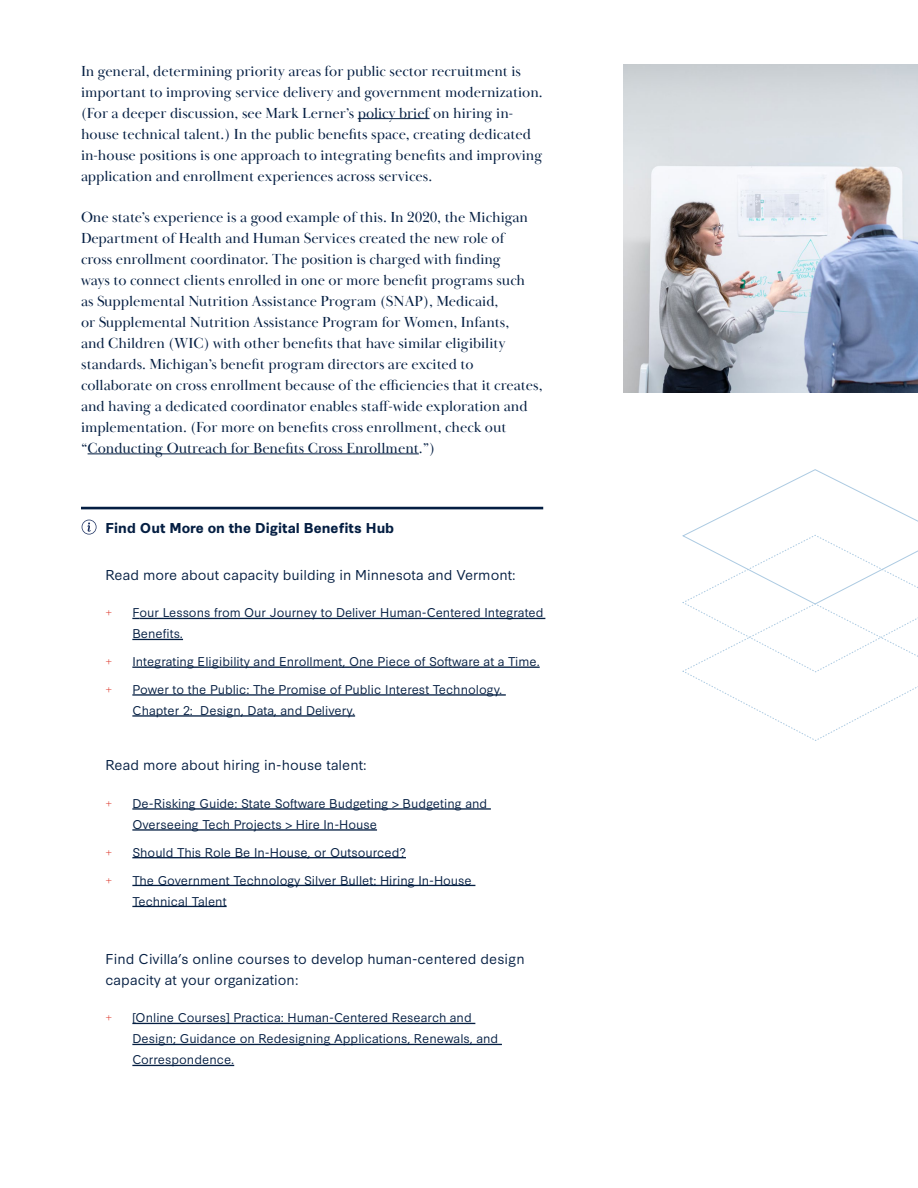
<style>
.page{position:relative;width:918px;height:1188px;background:#fff}
.page>*{position:absolute;margin:0;border:0;box-sizing:border-box;transform-origin:0 0}
.t1{font:15px/21px "Baskerville Display PT";color:#041e42}
.t2{font:13.5px/21px "Synthese";color:#041e42}
.t3{font:700 13.5px "Synthese";color:#041e42}
.t4{font:12px/21px "Synthese";color:#041e42}
.t5{font:12px "Baskerville Display PT";color:#da291c}
</style>
<div class="page">
<img style="left:624px;top:65px;width:294px;height:327px">
<svg style="left:682px;top:469px;width:236px;height:272px"></svg>
<hr style="left:81px;top:507px;width:462px;height:2px;background:#041e42">
<hr style="left:139px;top:618px;width:406px;height:1px;background:#041e42">
<hr style="left:132px;top:639px;width:51px;height:1px;background:#041e42">
<hr style="left:132px;top:667px;width:408px;height:1px;background:#041e42">
<hr style="left:132px;top:694px;width:374px;height:2px;background:#041e42">
<hr style="left:132px;top:715px;width:223px;height:2px;background:#041e42">
<hr style="left:132px;top:808px;width:359px;height:2px;background:#041e42">
<hr style="left:132px;top:829px;width:245px;height:2px;background:#041e42">
<hr style="left:132px;top:857px;width:274px;height:1px;background:#041e42">
<hr style="left:132px;top:885px;width:343px;height:1px;background:#041e42">
<hr style="left:132px;top:906px;width:95px;height:1px;background:#041e42">
<hr style="left:132px;top:1023px;width:343px;height:1px;background:#041e42">
<hr style="left:132px;top:1044px;width:370px;height:1px;background:#041e42">
<hr style="left:132px;top:1065px;width:102px;height:1px;background:#041e42">
<svg style="left:82px;top:520px;width:15px;height:15px"></svg>
<hr style="left:358px;top:118px;width:72px;height:1px;background:#041e42">
<hr style="left:88px;top:454px;width:331px;height:1px;background:#041e42">
<p class="t1" style="left:81px;top:60px;width:463px">In general, determining priority areas for public sector recruitment is important to improving service delivery and government modernization. (For a deeper discussion, see Mark Lerner’s policy brief on hiring in&shy;house technical talent.) In the public benefits space, creating dedicated in-house positions is one approach to integrating benefits and improving application and enrollment experiences across services.</p>
<p class="t1" style="left:81px;top:207px;width:463px">One state’s experience is a good example of this. In 2020, the Michigan Department of Health and Human Services created the new role of<br>cross enrollment coordinator. The position is charged with finding<br>ways to connect clients enrolled in one or more benefit programs such<br>as Supplemental Nutrition Assistance Program (SNAP), Medicaid,<br>or Supplemental Nutrition Assistance Program for Women, Infants,<br>and Children (WIC) with other benefits that have similar eligibility standards. Michigan’s benefit program directors are excited to collaborate on cross enrollment because of the efficiencies that it creates, and having a dedicated coordinator enables staff-wide exploration and implementation. (For more on benefits cross enrollment, check out “Conducting Outreach for Benefits Cross Enrollment.”)</p>
<p class="t3" style="left:105px;top:517px;width:290px">Find Out More on the Digital Benefits Hub</p>
<p class="t2" style="left:105px;top:563px;width:412px">Read more about capacity building in Minnesota and Vermont:</p>
<p class="t5" style="left:105px;top:606px;width:8px">+</p>
<p class="t4" style="left:132px;top:601px;width:413px">Four Lessons from Our Journey to Deliver Human-Centered Integrated<br>Benefits.</p>
<p class="t5" style="left:105px;top:655px;width:8px">+</p>
<p class="t4" style="left:132px;top:650px;width:409px">Integrating Eligibility and Enrollment, One Piece of Software at a Time.</p>
<p class="t5" style="left:105px;top:683px;width:8px">+</p>
<p class="t4" style="left:132px;top:678px;width:371px">Power to the Public: The Promise of Public Interest Technology.<br>Chapter 2: Design, Data, and Delivery.</p>
<p class="t2" style="left:105px;top:754px;width:263px">Read more about hiring in-house talent:</p>
<p class="t5" style="left:105px;top:797px;width:8px">+</p>
<p class="t4" style="left:132px;top:792px;width:356px">De-Risking Guide: State Software Budgeting &gt; Budgeting and<br>Overseeing Tech Projects &gt; Hire In-House</p>
<p class="t5" style="left:105px;top:846px;width:8px">+</p>
<p class="t4" style="left:132px;top:841px;width:275px">Should This Role Be In-House, or Outsourced?</p>
<p class="t5" style="left:105px;top:873px;width:8px">+</p>
<p class="t4" style="left:132px;top:868px;width:341px">The Government Technology Silver Bullet: Hiring In-House<br>Technical Talent</p>
<p class="t2" style="left:105px;top:947px;width:421px">Find Civilla’s online courses to develop human-centered design capacity at your organization:</p>
<p class="t5" style="left:105px;top:1011px;width:8px">+</p>
<p class="t4" style="left:132px;top:1006px;width:367px">[Online Courses] Practica: Human-Centered Research and<br>Design; Guidance on Redesigning Applications, Renewals, and<br>Correspondence.</p>
</div>
